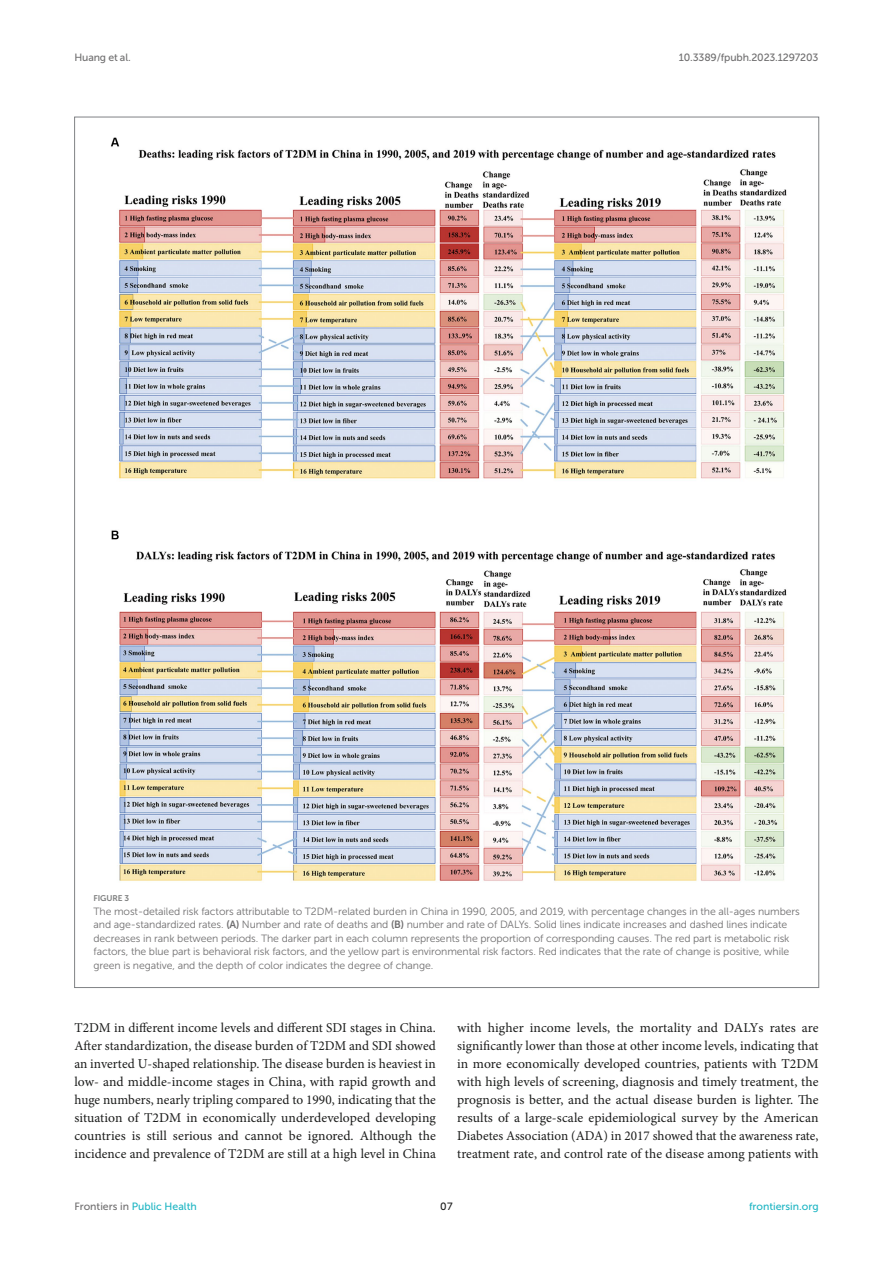
<style>
.page{position:relative;width:893px;height:1263px;background:#fff}
.page>*{position:absolute;margin:0;border:0;box-sizing:border-box;transform-origin:0 0}
.TEXT{font:13.5px/18px "Minion Pro";letter-spacing:.005em;color:#1b1c1b;text-align:justify}
.FIG_LEG{font:10.5px/13.5px "Museo Sans 300";letter-spacing:-.01em;color:#706f70}
.t1{font:10.5px "Museo Sans 500";color:#1db5c3}
.t2{font:10.5px "Museo Sans 500";letter-spacing:-.015em;color:#706f70}
.t3{font:10.5px "Museo Sans 500";color:#1b1c1b}
.FIG_HD{font:8.25px "Museo Sans 700";letter-spacing:-.01em;color:#7e7f7f}
.s1{font-family:"Museo Sans 700"}
.s2{color:#706f70}
</style>
<div class="page">
<img style="left:111px;top:137px;width:676px;height:744px">
<p class="t2" style="left:74px;top:51px;width:58px">Huang et al.</p>
<p class="t2" style="left:679px;top:51px;width:141px">10.3389/fpubh.2023.1297203</p>
<p class="FIG_HD" style="left:94px;top:894px;width:37px">FIGURE 3</p>
<p class="FIG_LEG" style="left:94px;top:904px;width:708px">The most-detailed risk factors attributable to T2DM-related burden in China in 1990, 2005, and 2019, with percentage changes in the all-ages numbers and age-standardized rates. <span class="s1">(A)</span> Number and rate of deaths and <span class="s1">(B)</span> number and rate of DALYs. Solid lines indicate increases and dashed lines indicate decreases in rank between periods. The darker part in each column represents the proportion of corresponding causes. The red part is metabolic risk factors, the blue part is behavioral risk factors, and the yellow part is environmental risk factors. Red indicates that the rate of change is positive, while green is negative, and the depth of color indicates the degree of change.</p>
<p class="TEXT" style="left:74px;top:1019px;width:363px">T2DM in different income levels and different SDI stages in China.<br>After standardization, the disease burden of T2DM and SDI showed an inverted U-shaped relationship. The disease burden is heaviest in low- and middle-income stages in China, with rapid growth and huge numbers, nearly tripling compared to 1990, indicating that the situation of T2DM in economically underdeveloped developing countries is still serious and cannot be ignored. Although the incidence and prevalence of T2DM are still at a high level in China</p>
<p class="TEXT" style="left:457px;top:1019px;width:363px">with higher income levels, the mortality and DALYs rates are significantly lower than those at other income levels, indicating that in more economically developed countries, patients with T2DM with high levels of screening, diagnosis and timely treatment, the prognosis is better, and the actual disease burden is lighter. The results of a large-scale epidemiological survey by the American Diabetes Association (ADA) in 2017 showed that the awareness rate, treatment rate, and control rate of the disease among patients with</p>
<p class="t1" style="left:74px;top:1200px;width:124px"><span class="s2">Frontiers in</span> Public Health</p>
<p class="t3" style="left:440px;top:1200px;width:14px">07</p>
<p class="t1" style="left:749px;top:1200px;width:71px">frontiersin.org</p>
</div>
